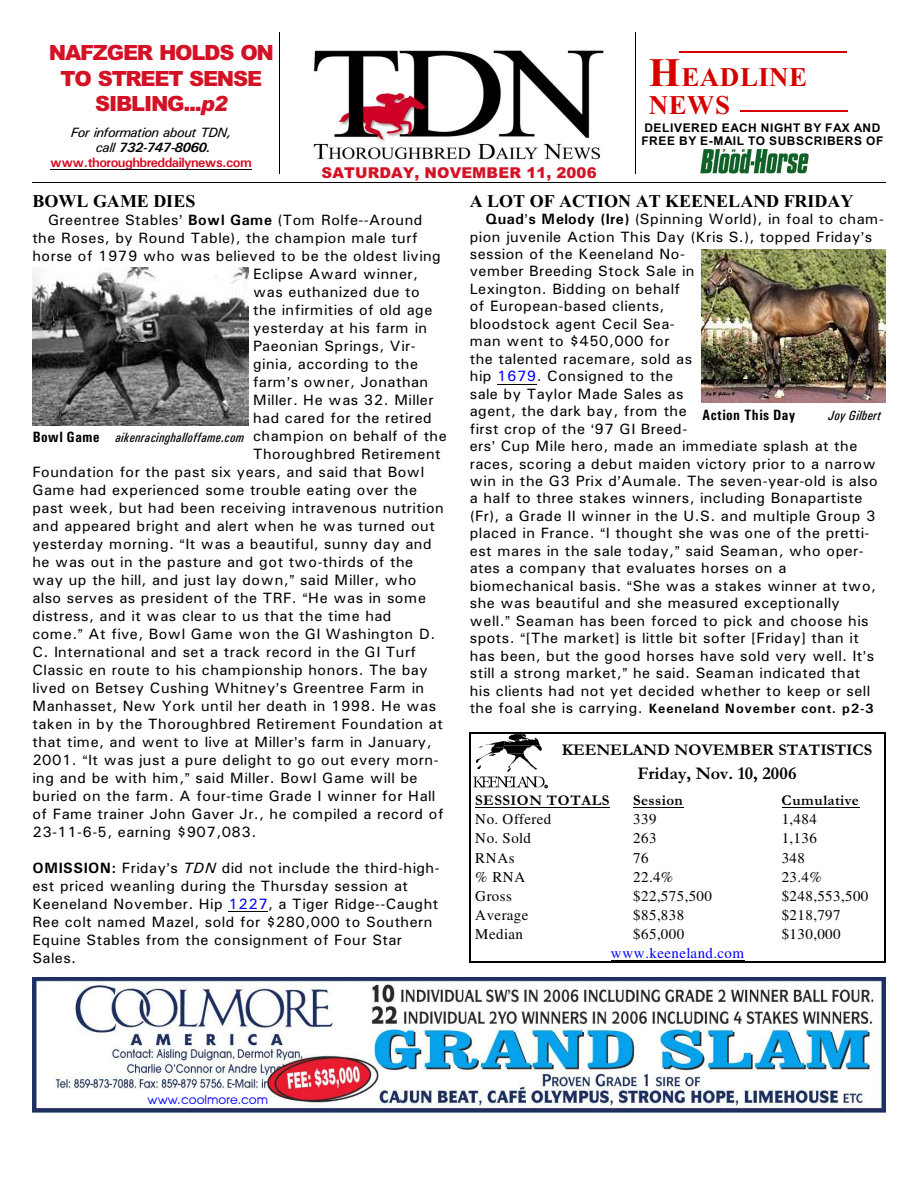
<style>
.page{position:relative;width:918px;height:1188px;background:#fff}
.page>*{position:absolute;margin:0;border:0;box-sizing:border-box;transform-origin:0 0}
.t1{font:700 27px/27.3px "Times New Roman";letter-spacing:.02em;color:#d60000}
.t2{font:900 21px/25.2px "Arial";letter-spacing:-.06em;color:#d41226;text-align:center}
.t3{font:700 18px "Times New Roman";color:#000}
.t4{font:700 18px "Garamond";letter-spacing:.005em;color:#000}
.t5{font:700 16.5px "Garamond";letter-spacing:.005em;color:#000}
.t6{font:15px/17.4px "Univers";letter-spacing:.03em;color:#000}
.t7{font:15px "Times";letter-spacing:.03em;color:#000}
.t8{font:700 15px "Garamond";letter-spacing:.03em;color:#000}
.t9{font:900 15px "Arial";letter-spacing:.01em;color:#d41226}
.t10{font:15px "Times";letter-spacing:.03em;color:#00f}
.t11{font:700 15px "Univers Condensed";letter-spacing:.03em;color:#000}
.t12{font:700 13.5px/15px "Univers";letter-spacing:-.04em;color:#d41226;text-align:center}
.t13{font:700 13.5px "Univers";letter-spacing:.065em;color:#000}
.t14{font:italic 13.5px "Univers Condensed";letter-spacing:.02em;color:#000}
.t15{font:700 12px/12.8px "Arial";letter-spacing:.045em;color:#000}
.t16{font:12px "Advance";color:#00f}
.s1{font-style:italic}
.s2{font-weight:400;font-style:italic;color:#000}
.s3{font-style:italic;color:#000}
.s4{font-size:40.5px}
.s5{font-weight:700}
.s6{color:#00f}
.s7{font-weight:700;font-style:normal;font-size:15px}
.s8{font-weight:400;font-size:15px}
</style>
<div class="page">
<hr style="left:50px;top:170px;width:201px;height:1px;background:#000">
<img style="left:313px;top:50px;width:291px;height:110px">
<img style="left:700px;top:150px;width:109px;height:24px">
<hr style="left:280px;top:32px;width:1px;height:142px;background:#000">
<hr style="left:635px;top:32px;width:1px;height:142px;background:#000">
<hr style="left:32px;top:183px;width:853px;height:1px;background:#000">
<hr style="left:229px;top:911px;width:39px;height:1px;background:#000">
<hr style="left:497px;top:384px;width:40px;height:1px;background:#000">
<hr style="left:680px;top:51px;width:167px;height:1px;background:#d60000">
<hr style="left:740px;top:111px;width:108px;height:1px;background:#d60000">
<img style="left:32px;top:977px;width:854px;height:135px">
<img style="left:33px;top:268px;width:216px;height:157px">
<img style="left:702px;top:249px;width:184px;height:153px">
<svg style="left:473px;top:734px;width:74px;height:54px"></svg>
<hr style="left:475px;top:807px;width:135px;height:1px;background:#000">
<hr style="left:633px;top:807px;width:51px;height:1px;background:#000">
<hr style="left:782px;top:807px;width:77px;height:1px;background:#000">
<hr style="left:611px;top:960px;width:134px;height:1px;background:#000">
<hr style="left:470px;top:732px;width:1px;height:230px;background:#000">
<hr style="left:884px;top:732px;width:1px;height:230px;background:#000">
<hr style="left:470px;top:732px;width:415px;height:2px;background:#000">
<hr style="left:470px;top:961px;width:415px;height:2px;background:#000">
<h2 class="t2" style="left:49px;top:42px;width:227px">NAFZGER HOLDS ON<br>TO STREET SENSE<br>SIBLING...<span class="s1">p2</span></h2>
<p class="t12" style="left:50px;top:126px;width:203px"><span class="s2">For information about TDN,<br>call</span> <span class="s3">732-747-8060. </span>www.thoroughbreddailynews.com</p>
<p class="t9" style="left:321px;top:168px;width:277px">SATURDAY, NOVEMBER 11, 2006</p>
<h1 class="t1" style="left:649px;top:66px;width:160px"><span class="s4">H</span>EADLINE<br>NEWS</h1>
<p class="t15" style="left:641px;top:123px;width:244px">DELIVERED EACH NIGHT BY FAX AND<br>FREE BY E-MAIL TO SUBSCRIBERS OF</p>
<p class="t3" style="left:32px;top:195px;width:165px">BOWL GAME DIES</p>
<p class="t6" style="left:48px;top:212px;width:376px">Greentree Stables <span class="s5">Bowl Game</span> (Tom Rolfe--Around</p>
<p class="t6" style="left:32px;top:230px;width:387px">the Roses, by Round Table), the champion male turf</p>
<p class="t6" style="left:32px;top:248px;width:410px">horse of 1979 who was believed to be the oldest living</p>
<p class="t6" style="left:253px;top:266px;width:166px">Eclipse Award winner,</p>
<p class="t6" style="left:253px;top:284px;width:168px">was euthanized due to</p>
<p class="t6" style="left:253px;top:302px;width:181px">the infirmities of old age</p>
<p class="t6" style="left:253px;top:320px;width:176px">yesterday at his farm in</p>
<p class="t6" style="left:253px;top:338px;width:164px">Paeonian Springs, Vir-</p>
<p class="t6" style="left:253px;top:356px;width:167px">ginia, according to the</p>
<p class="t6" style="left:253px;top:374px;width:177px">farm s owner, Jonathan</p>
<p class="t6" style="left:253px;top:392px;width:182px">Miller. He was 32. Miller</p>
<p class="t6" style="left:253px;top:410px;width:180px">had cared for the retired</p>
<p class="t6" style="left:253px;top:428px;width:195px">champion on behalf of the</p>
<p class="t6" style="left:253px;top:446px;width:189px">Thoroughbred Retirement</p>
<p class="t6" style="left:32px;top:464px;width:394px">Foundation for the past six years, and said that Bowl</p>
<p class="t6" style="left:32px;top:482px;width:386px">Game had experienced some trouble eating over the</p>
<p class="t6" style="left:32px;top:500px;width:413px">past week, but had been receiving intravenous nutrition</p>
<p class="t6" style="left:32px;top:518px;width:404px">and appeared bright and alert when he was turned out</p>
<p class="t6" style="left:32px;top:536px;width:401px">yesterday morning. It was a beautiful, sunny day and</p>
<p class="t6" style="left:32px;top:554px;width:382px">he was out in the pasture and got two-thirds of the</p>
<p class="t6" style="left:32px;top:572px;width:386px">way up the hill, and just lay down, said Miller, who</p>
<p class="t6" style="left:32px;top:590px;width:395px">also serves as president of the TRF. He was in some</p>
<p class="t6" style="left:32px;top:608px;width:361px">distress, and it was clear to us that the time had</p>
<p class="t6" style="left:32px;top:626px;width:405px">come. At five, Bowl Game won the GI Washington D.</p>
<p class="t6" style="left:32px;top:644px;width:385px">C. International and set a track record in the GI Turf</p>
<p class="t6" style="left:32px;top:662px;width:397px">Classic en route to his championship honors. The bay</p>
<p class="t6" style="left:32px;top:680px;width:393px">lived on Betsey Cushing Whitney s Greentree Farm in</p>
<p class="t6" style="left:32px;top:698px;width:405px">Manhasset, New York until her death in 1998. He was</p>
<p class="t6" style="left:32px;top:716px;width:412px">taken in by the Thoroughbred Retirement Foundation at</p>
<p class="t6" style="left:32px;top:734px;width:401px">that time, and went to live at Miller s farm in January,</p>
<p class="t6" style="left:32px;top:752px;width:408px">2001. It was just a pure delight to go out every morn-</p>
<p class="t6" style="left:32px;top:770px;width:387px">ing and be with him, said Miller. Bowl Game will be</p>
<p class="t6" style="left:32px;top:788px;width:405px">buried on the farm. A four-time Grade I winner for Hall</p>
<p class="t6" style="left:32px;top:806px;width:413px">of Fame trainer John Gaver Jr., he compiled a record of</p>
<p class="t6" style="left:32px;top:824px;width:226px">23-11-6-5, earning $907,083.</p>
<p class="t6" style="left:32px;top:860px;width:409px;line-height:18px"><span class="s5">OMISSION:</span> Friday s <span class="s1">TDN</span> did not include the third-high&shy;est priced weanling during the Thursday session at Keeneland November. Hip <span class="s6">1227</span>, a Tiger Ridge--Caught Ree colt named Mazel, sold for $280,000 to Southern Equine Stables from the consignment of Four Star Sales.</p>
<p class="t14" style="left:33px;top:433px;width:213px"><span class="s7">Bowl Game</span> aikenracinghalloffame.com</p>
<p class="t3" style="left:470px;top:195px;width:385px">A LOT OF ACTION AT KEENELAND FRIDAY</p>
<p class="t6" style="left:470px;top:212px;width:416px;text-indent:16px"><span class="s5">Quad s Melody (Ire)</span> (Spinning World), in foal to cham&shy;pion juvenile Action This Day (Kris S.), topped Friday s session of the Keeneland No-<br>vember Breeding Stock Sale in<br>Lexington. Bidding on behalf<br>of European-based clients,<br>bloodstock agent Cecil Sea-<br>man went to $450,000 for<br>the talented racemare, sold as<br>hip <span class="s6">1679</span>. Consigned to the<br>sale by Taylor Made Sales as<br>agent, the dark bay, from the<br>first crop of the 97 GI Breed-<br>ers Cup Mile hero, made an immediate splash at the races, scoring a debut maiden victory prior to a narrow win in the G3 Prix d Aumale. The seven-year-old is also a half to three stakes winners, including Bonapartiste (Fr), a Grade II winner in the U.S. and multiple Group 3 placed in France. I thought she was one of the pretti&shy;est mares in the sale today, said Seaman, who oper&shy;ates a company that evaluates horses on a biomechanical basis. She was a stakes winner at two, she was beautiful and she measured exceptionally<br>well. Seaman has been forced to pick and choose his spots. [The market] is little bit softer [Friday] than it has been, but the good horses have sold very well. It s still a strong market, he said. Seaman indicated that his clients had not yet decided whether to keep or sell</p>
<p class="t13" style="left:470px;top:704px;width:405px"><span class="s8">the foal she is carrying.</span> Keeneland November cont. p2-3</p>
<p class="t11" style="left:702px;top:409px;width:95px">Action This Day</p>
<p class="t14" style="left:828px;top:410px;width:54px">Joy Gilbert</p>
<p class="t5" style="left:562px;top:744px;width:312px">KEENELAND NOVEMBER STATISTICS</p>
<p class="t4" style="left:637px;top:767px;width:161px">Friday, Nov. 10, 2006</p>
<p class="t8" style="left:475px;top:795px;width:136px">SESSION TOTALS</p>
<p class="t8" style="left:633px;top:795px;width:51px">Session</p>
<p class="t8" style="left:782px;top:795px;width:79px">Cumulative</p>
<p class="t7" style="left:475px;top:814px;width:78px">No. Offered</p>
<p class="t7" style="left:633px;top:814px;width:25px">339</p>
<p class="t7" style="left:782px;top:814px;width:37px">1,484</p>
<p class="t7" style="left:475px;top:833px;width:57px">No. Sold</p>
<p class="t7" style="left:633px;top:833px;width:25px">263</p>
<p class="t7" style="left:782px;top:833px;width:37px">1,136</p>
<p class="t7" style="left:475px;top:852px;width:41px">RNAs</p>
<p class="t7" style="left:633px;top:852px;width:17px">76</p>
<p class="t7" style="left:782px;top:852px;width:25px">348</p>
<p class="t7" style="left:475px;top:871px;width:51px">% RNA</p>
<p class="t7" style="left:633px;top:871px;width:42px">22.4%</p>
<p class="t7" style="left:782px;top:871px;width:42px">23.4%</p>
<p class="t7" style="left:475px;top:890px;width:38px">Gross</p>
<p class="t7" style="left:633px;top:890px;width:80px">$22,575,500</p>
<p class="t7" style="left:782px;top:890px;width:88px">$248,553,500</p>
<p class="t7" style="left:475px;top:909px;width:55px">Average</p>
<p class="t7" style="left:633px;top:909px;width:53px">$85,838</p>
<p class="t7" style="left:782px;top:909px;width:60px">$218,797</p>
<p class="t7" style="left:475px;top:928px;width:49px">Median</p>
<p class="t7" style="left:633px;top:928px;width:53px">$65,000</p>
<p class="t7" style="left:782px;top:928px;width:60px">$130,000</p>
<p class="t10" style="left:611px;top:948px;width:135px">www.keeneland.com</p>
<p class="t16" style="left:148px;top:1095px;width:122px">www.coolmore.com</p>
</div>
